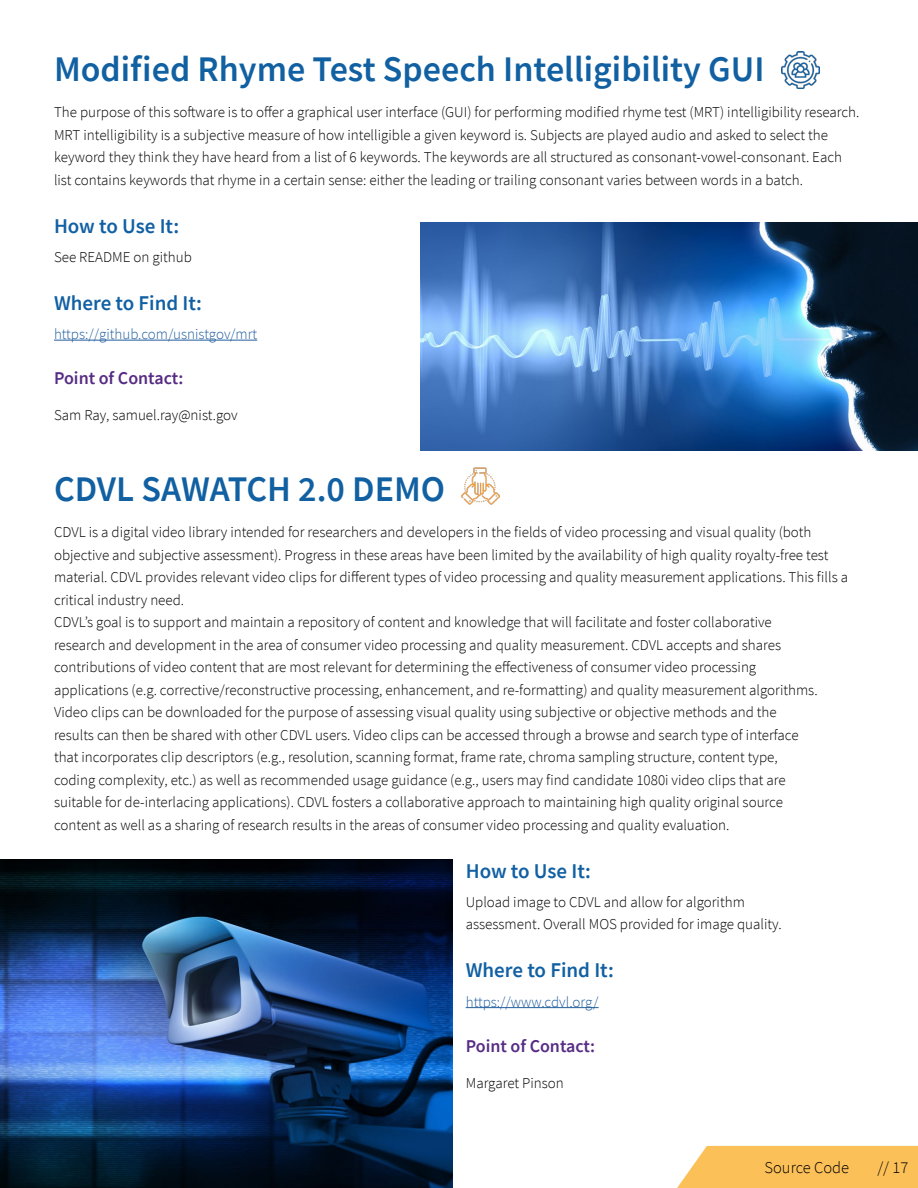
<style>
.page{position:relative;width:918px;height:1188px;background:#fff}
.page>*{position:absolute;margin:0;border:0;box-sizing:border-box;transform-origin:0 0}
.Headline_2{font:600 36px "Source Sans Pro";color:#1160a2}
.Heading_3{font:600 21px "Source Sans Pro";color:#1160a3}
.Heading_4{font:600 18px "Source Sans Pro";color:#572c84}
.Tab{font:300 16.5px "Source Sans Pro";color:#000}
.Body_Copy{font:300 15px/22.5px "Source Sans Pro";color:#000}
.Body_Copy-2{font:300 15px "Source Sans Pro";color:#215e9e}
</style>
<div class="page">
<div style="left:677px;top:1145px;width:241px;height:43px;background:#000;opacity:.33"></div>
<div style="left:677px;top:1146px;width:241px;height:42px;background:#fcc058"></div>
<hr style="left:54px;top:340px;width:203px;height:1px;background:#215e9e">
<hr style="left:466px;top:1007px;width:133px;height:1px;background:#215e9e">
<img style="left:782px;top:51px;width:37px;height:38px">
<img style="left:420px;top:223px;width:498px;height:228px">
<img style="left:462px;top:467px;width:37px;height:38px">
<img style="left:0;top:859px;width:452px;height:329px">
<p class="Headline_2" style="left:54px;top:45px;width:712px">Modified Rhyme Test Speech Intelligibility GUI</p>
<p class="Body_Copy" style="left:54px;top:101px;width:807px">The purpose of this software is to offer a graphical user interface (GUI) for performing modified rhyme test (MRT) intelligibility research.<br>MRT intelligibility is a subjective measure of how intelligible a given keyword is. Subjects are played audio and asked to select the keyword they think they have heard from a list of 6 keywords. The keywords are all structured as consonant-vowel-consonant. Each list contains keywords that rhyme in a certain sense: either the leading or trailing consonant varies between words in a batch.</p>
<p class="Heading_3" style="left:54px;top:212px;width:127px">How to Use It:</p>
<p class="Body_Copy" style="left:54px;top:246px;width:139px">See README on github</p>
<p class="Heading_3" style="left:54px;top:289px;width:150px">Where to Find It:</p>
<p class="Body_Copy-2" style="left:54px;top:325px;width:205px">https://github.com/usnistgov/mrt</p>
<p class="Heading_4" style="left:54px;top:366px;width:131px">Point of Contact:</p>
<p class="Body_Copy" style="left:54px;top:404px;width:185px">Sam Ray, samuel.ray@nist.gov</p>
<p class="Headline_2" style="left:54px;top:465px;width:393px">CDVL SAWATCH 2.0 DEMO</p>
<p class="Body_Copy" style="left:54px;top:521px;width:796px">CDVL is a digital video library intended for researchers and developers in the fields of video processing and visual quality (both objective and subjective assessment). Progress in these areas have been limited by the availability of high quality royalty-free test material. CDVL provides relevant video clips for different types of video processing and quality measurement applications. This fills a critical industry need.<br>CDVL’s goal is to support and maintain a repository of content and knowledge that will facilitate and foster collaborative<br>research and development in the area of consumer video processing and quality measurement. CDVL accepts and shares contributions of video content that are most relevant for determining the effectiveness of consumer video processing<br>applications (e.g. corrective/reconstructive processing, enhancement, and re-formatting) and quality measurement algorithms.<br>Video clips can be downloaded for the purpose of assessing visual quality using subjective or objective methods and the<br>results can then be shared with other CDVL users. Video clips can be accessed through a browse and search type of interface<br>that incorporates clip descriptors (e.g., resolution, scanning format, frame rate, chroma sampling structure, content type,<br>coding complexity, etc.) as well as recommended usage guidance (e.g., users may find candidate 1080i video clips that are<br>suitable for de-interlacing applications). CDVL fosters a collaborative approach to maintaining high quality original source<br>content as well as a sharing of research results in the areas of consumer video processing and quality evaluation.</p>
<p class="Heading_3" style="left:466px;top:857px;width:127px">How to Use It:</p>
<p class="Body_Copy" style="left:466px;top:891px;width:318px">Upload image to CDVL and allow for algorithm assessment. Overall MOS provided for image quality.</p>
<p class="Heading_3" style="left:466px;top:956px;width:150px">Where to Find It:</p>
<p class="Body_Copy-2" style="left:466px;top:992px;width:134px">https://www.cdvl.org/</p>
<p class="Heading_4" style="left:466px;top:1034px;width:131px">Point of Contact:</p>
<p class="Body_Copy" style="left:466px;top:1071px;width:100px">Margaret Pinson</p>
<p class="Tab" style="left:765px;top:1158px;width:86px">Source Code</p>
<p class="Tab" style="left:877px;top:1157px;width:32px">// 17</p>
</div>
